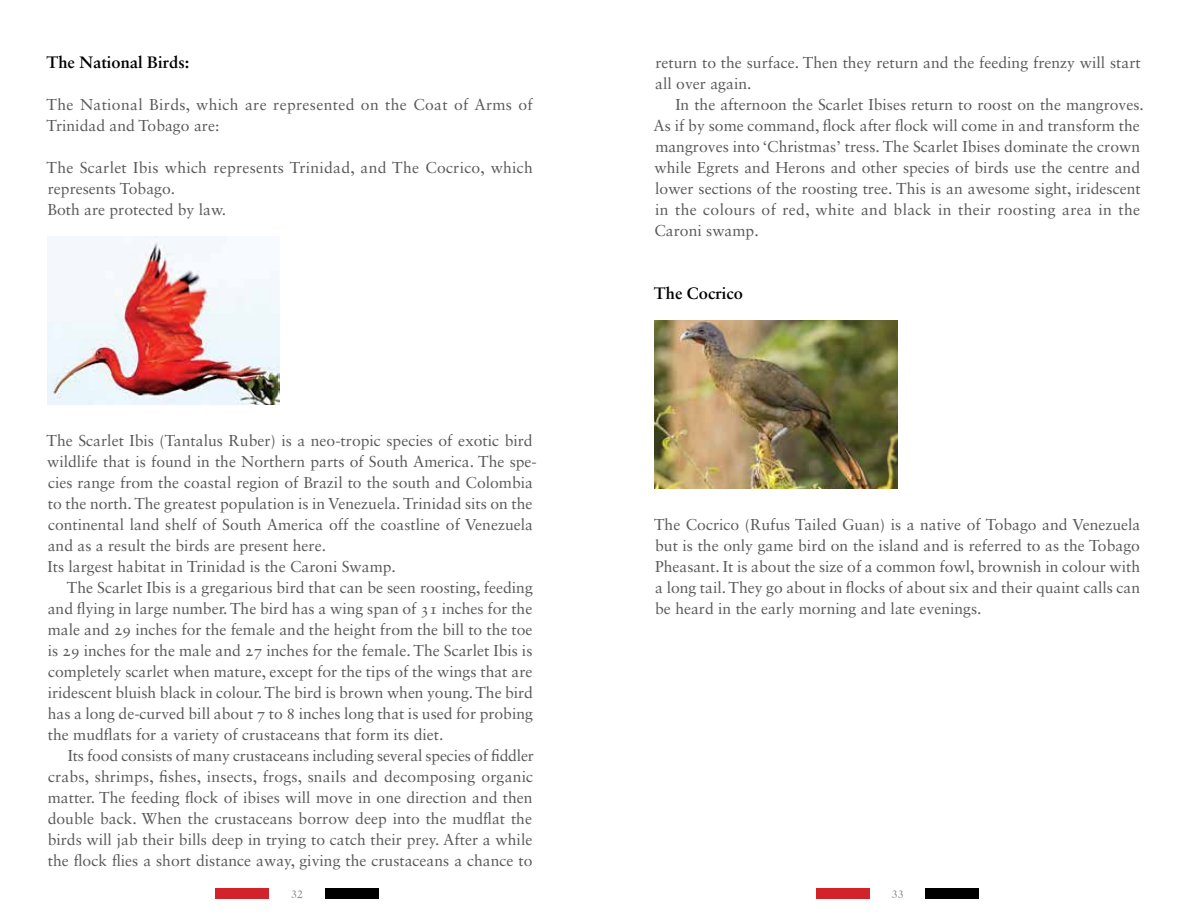
<style>
.page{position:relative;width:1188px;height:918px;background:#fff}
.page>*{position:absolute;margin:0;border:0;box-sizing:border-box;transform-origin:0 0}
.t1{font:700 16.5px "Sabon LT Std";color:#000}
.t2{font:15.75px/21px "Sabon LT Std";color:#58595b}
.t3{font:15.75px/21px "Sabon LT Std";letter-spacing:.02em;color:#58595b}
.t4{font:12px "Centaur MT Std";color:#77787b}
</style>
<div class="page">
<img style="left:655px;top:321px;width:243px;height:168px">
<img style="left:47px;top:237px;width:233px;height:168px">
<div style="left:215px;top:888px;width:54px;height:11px;background:#d2232a"></div>
<div style="left:325px;top:888px;width:54px;height:11px;background:#000"></div>
<div style="left:816px;top:888px;width:54px;height:11px;background:#d2232a"></div>
<div style="left:925px;top:888px;width:54px;height:11px;background:#000"></div>
<p class="t1" style="left:46px;top:52px;width:145px">The National Birds:</p>
<p class="t3" style="left:47px;top:94px;width:488px">The National Birds, which are represented on the Coat of Arms of<br>Trinidad and Tobago are:</p>
<p class="t2" style="left:47px;top:157px;width:488px">The Scarlet Ibis which represents Trinidad, and The Cocrico, which represents Tobago.<br>Both are protected by law.</p>
<p class="t2" style="left:47px;top:430px;width:492px">The Scarlet Ibis (Tantalus Ruber) is a neo-tropic species of exotic bird wildlife that is found in the Northern parts of South America. The spe&shy;cies range from the coastal region of Brazil to the south and Colombia to the north. The greatest population is in Venezuela. Trinidad sits on the continental land shelf of South America off the coastline of Venezuela and as a result the birds are present here.<br>Its largest habitat in Trinidad is the Caroni Swamp.</p>
<p class="t2" style="left:48px;top:577px;width:487px;text-align:justify;text-indent:19px">The Scarlet Ibis is a gregarious bird that can be seen roosting, feeding and flying in large number. The bird has a wing span of 31 inches for the male and 29 inches for the female and the height from the bill to the toe is 29 inches for the male and 27 inches for the female. The Scarlet Ibis is completely scarlet when mature, except for the tips of the wings that are iridescent bluish black in colour. The bird is brown when young. The bird has a long de-curved bill about 7 to 8 inches long that is used for probing the mudflats for a variety of crustaceans that form its diet.</p>
<p class="t2" style="left:48px;top:745px;width:488px;text-indent:20px">Its food consists of many crustaceans including several species of fiddler crabs, shrimps, fishes, insects, frogs, snails and decomposing organic matter. The feeding flock of ibises will move in one direction and then double back. When the crustaceans borrow deep into the mudflat the birds will jab their bills deep in trying to catch their prey. After a while the flock flies a short distance away, giving the crustaceans a chance to</p>
<p class="t2" style="left:655px;top:52px;width:487px">return to the surface. Then they return and the feeding frenzy will start all over again.</p>
<p class="t2" style="left:653px;top:94px;width:492px;text-indent:22px">In the afternoon the Scarlet Ibises return to roost on the mangroves.<br>As if by some command, flock after flock will come in and transform the mangroves into ‘Christmas’ tress. The Scarlet Ibises dominate the crown while Egrets and Herons and other species of birds use the centre and lower sections of the roosting tree. This is an awesome sight, iridescent in the colours of red, white and black in their roosting area in the Caroni swamp.</p>
<p class="t1" style="left:654px;top:283px;width:90px">The Cocrico</p>
<p class="t2" style="left:654px;top:514px;width:488px;text-align:justify">The Cocrico (Rufus Tailed Guan) is a native of Tobago and Venezuela but is the only game bird on the island and is referred to as the Tobago Pheasant. It is about the size of a common fowl, brownish in colour with a long tail. They go about in flocks of about six and their quaint calls can be heard in the early morning and late evenings.</p>
<p class="t4" style="left:291px;top:888px;width:13px">32</p>
<p class="t4" style="left:892px;top:888px;width:13px">33</p>
</div>
